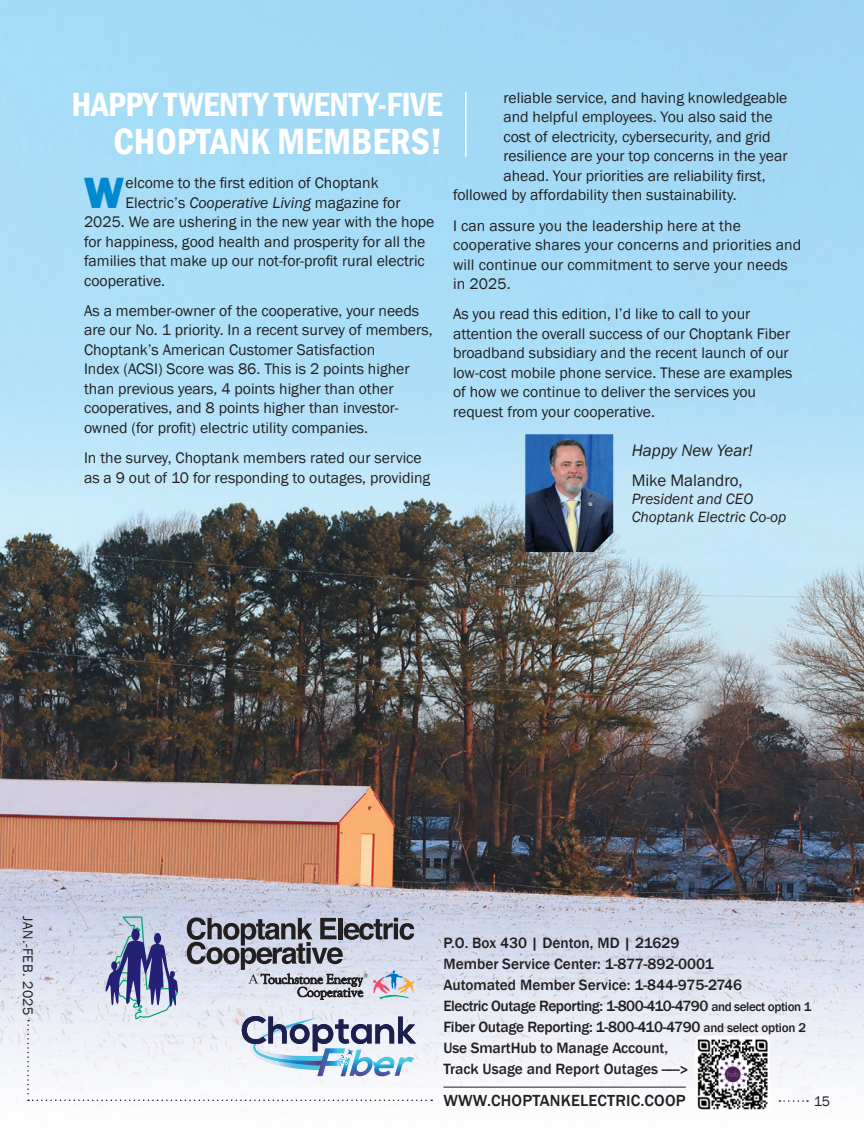
<style>
.page{position:relative;width:864px;height:1134px;background:#fff}
.page>*{position:absolute;margin:0;border:0;box-sizing:border-box;transform-origin:0 0}
.Copy{font:800 45px "Franklin Gothic";color:#0089cf}
.Article_Title{font:600 condensed 37.5px "Franklin Gothic";color:#fff}
.Article_Title-2{font:600 condensed 34.5px "Franklin Gothic";letter-spacing:-.01em;color:#fff}
.t1{font:italic 16.95px "Franklin Gothic";color:#231f20}
.Copy-2{font:16.95px "Franklin Gothic";color:#231f20}
.t2{font:500 16.5px "Franklin Gothic";letter-spacing:.01em;color:#231f20}
.Copy-3{font:15.75px/19.5px "Franklin Gothic";color:#231f20}
.Copy-4{font:italic 15.45px "Franklin Gothic";color:#231f20}
.t3{font:500 15.3px "Franklin Gothic";letter-spacing:-.01em;color:#231f20}
.t4{font:500 15.3px "Franklin Gothic";letter-spacing:-.03em;color:#231f20}
.t5{font:14.25px "Franklin Gothic";letter-spacing:.03em;color:#231f20}
.s1{font-style:italic}
.s2{font-size:13.05px}
</style>
<div class="page">
<img style="left:0;top:0;width:864px;height:1105px">
<hr style="left:443px;top:1087px;width:243px;height:1px;background:#231f20">
<svg style="left:27px;top:917px;width:405px;height:184px"></svg>
<img style="left:695px;top:1036px;width:75px;height:74px">
<svg style="left:779px;top:1100px;width:29px;height:2px"></svg>
<img style="left:525px;top:434px;width:88px;height:118px">
<hr style="left:465px;top:92px;width:2px;height:65px;background:#fff">
<p class="Article_Title-2" style="left:71px;top:82px;width:373px">HAPPY TWENTY TWENTY-FIVE</p>
<p class="Article_Title" style="left:114px;top:116px;width:331px">CHOPTANK MEMBERS!</p>
<p class="Copy" style="left:84px;top:163px;width:42px">W</p>
<p class="Copy-3" style="left:126px;top:173px;width:255px">elcome to the first edition of Choptank</p>
<p class="Copy-3" style="left:126px;top:193px;width:277px">Electric’s <span class="s1">Cooperative Living</span> magazine for</p>
<p class="Copy-3" style="left:84px;top:212px;width:352px">2025. We are ushering in the new year with the hope</p>
<p class="Copy-3" style="left:84px;top:232px;width:343px">for happiness, good health and prosperity for all the</p>
<p class="Copy-3" style="left:84px;top:251px;width:342px">families that make up our not-for-profit rural electric</p>
<p class="Copy-3" style="left:84px;top:271px;width:83px">cooperative.</p>
<p class="Copy-3" style="left:84px;top:301px;width:350px">As a member-owner of the cooperative, your needs are our No. 1 priority. In a recent survey of members, Choptank’s American Customer Satisfaction<br>Index (ACSI) Score was 86. This is 2 points higher than previous years, 4 points higher than other cooperatives, and 8 points higher than investor&shy;owned (for profit) electric utility companies.</p>
<p class="Copy-3" style="left:84px;top:449px;width:348px">In the survey, Choptank members rated our service as a 9 out of 10 for responding to outages, providing</p>
<p class="Copy-3" style="left:503px;top:88px;width:286px">reliable service, and having knowledgeable</p>
<p class="Copy-3" style="left:503px;top:108px;width:271px">and helpful employees. You also said the</p>
<p class="Copy-3" style="left:503px;top:127px;width:269px">cost of electricity, cybersecurity, and grid</p>
<p class="Copy-3" style="left:503px;top:147px;width:286px">resilience are your top concerns in the year</p>
<p class="Copy-3" style="left:503px;top:166px;width:264px">ahead. Your priorities are reliability first,</p>
<p class="Copy-3" style="left:453px;top:186px;width:285px">followed by affordability then sustainability.</p>
<p class="Copy-3" style="left:453px;top:216px;width:350px">I can assure you the leadership here at the cooperative shares your concerns and priorities and will continue our commitment to serve your needs in 2025.</p>
<p class="Copy-3" style="left:453px;top:305px;width:341px">As you read this edition, I’d like to call to your attention the overall success of our Choptank Fiber broadband subsidiary and the recent launch of our low-cost mobile phone service. These are examples of how we continue to deliver the services you request from your cooperative.</p>
<p class="t1" style="left:632px;top:440px;width:123px">Happy New Year!</p>
<p class="Copy-2" style="left:632px;top:470px;width:113px">Mike Malandro,</p>
<p class="Copy-4" style="left:632px;top:489px;width:123px">President and CEO</p>
<p class="Copy-4" style="left:632px;top:507px;width:156px">Choptank Electric Co-op</p>
<p class="t5" style="left:37px;top:916px;width:100px;rotate:90deg">JAN.-FEB. 2025</p>
<p class="t3" style="left:443px;top:933px;width:238px">P.O. Box 430 | Denton, MD | 21629</p>
<p class="t3" style="left:443px;top:954px;width:272px">Member Service Center: 1-877-892-0001</p>
<p class="t3" style="left:443px;top:975px;width:300px">Automated Member Service: 1-844-975-2746</p>
<p class="t4" style="left:443px;top:996px;width:370px">Electric Outage Reporting: 1-800-410-4790 <span class="s2">and select option 1</span></p>
<p class="t3" style="left:443px;top:1017px;width:364px">Fiber Outage Reporting: 1-800-410-4790 <span class="s2">and select option 2</span></p>
<p class="t3" style="left:443px;top:1038px;width:226px">Use SmartHub to Manage Account,</p>
<p class="t3" style="left:443px;top:1059px;width:247px">Track Usage and Report Outages -----&gt;</p>
<p class="t2" style="left:443px;top:1090px;width:244px">WWW.CHOPTANKELECTRIC.COOP</p>
<p class="t5" style="left:814px;top:1092px;width:18px">15</p>
</div>
